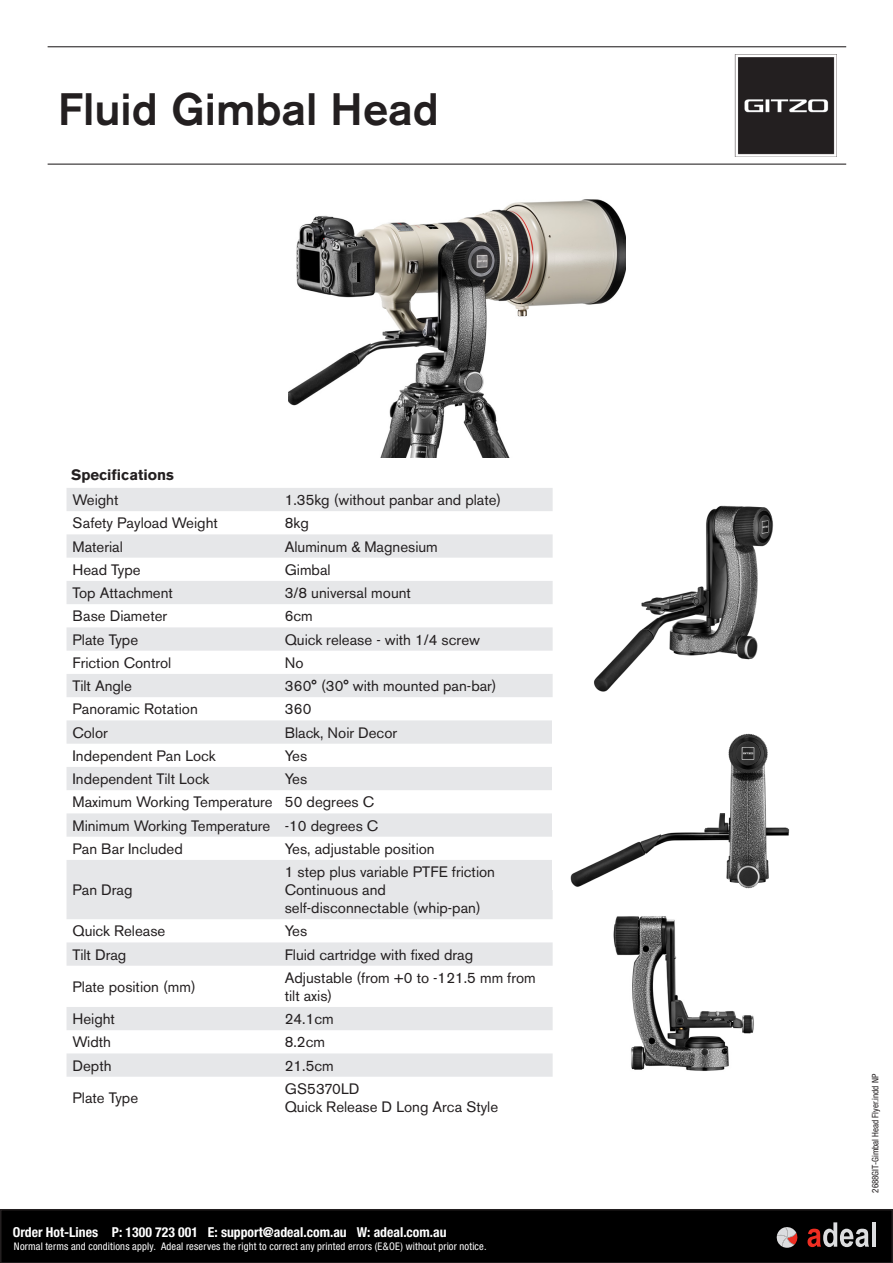
<style>
.page{position:relative;width:893px;height:1263px;background:#fff}
.page>*{position:absolute;margin:0;border:0;box-sizing:border-box;transform-origin:0 0}
.t1{font:500 45px "Akzidenz Grotesk BQ";color:#231f20}
.t2{font:15px/18px "Akzidenz Grotesk BE";color:#231f20}
.t3{font:700 15px "Akzidenz Grotesk BQ";color:#231f20}
.t4{font:700 condensed 13.65px "Helvetica Neue LT Std";color:#fff}
.Running_Text{font:condensed 10.5px "Helvetica Neue LT Std";letter-spacing:.02em;color:#fff}
.t5{font:condensed 9px "Helvetica Neue LT Std";color:#231f20}
</style>
<div class="page">
<div style="left:1px;top:1210px;width:891px;height:53px;background:#000"></div>
<div style="left:0;top:1209px;width:893px;height:54px;border:2px solid #231f20"></div>
<svg style="left:776px;top:1227px;width:22px;height:21px"></svg>
<svg style="left:807px;top:1222px;width:62px;height:25px"></svg>
<hr style="left:872px;top:1222px;width:4px;height:25px;background:#dcdddf">
<img style="left:735px;top:54px;width:102px;height:103px">
<hr style="left:48px;top:46px;width:798px;height:1px;background:#231f20">
<hr style="left:48px;top:164px;width:798px;height:1px;background:#231f20">
<svg style="left:67px;top:488px;width:486px;height:589px;fill:#e6e7e9"></svg>
<img style="left:570px;top:733px;width:220px;height:156px">
<img style="left:613px;top:916px;width:141px;height:155px">
<img style="left:594px;top:505px;width:180px;height:187px">
<img style="left:289px;top:199px;width:337px;height:258px">
<p class="t1" style="left:58px;top:82px;width:383px">Fluid Gimbal Head</p>
<p class="t3" style="left:71px;top:466px;width:105px">Specifications</p>
<p class="t2" style="left:73px;top:491px;width:47px">Weight</p>
<p class="t2" style="left:285px;top:491px;width:218px">1.35kg (without panbar and plate)</p>
<p class="t2" style="left:73px;top:514px;width:147px">Safety Payload Weight</p>
<p class="t2" style="left:285px;top:514px;width:26px">8kg</p>
<p class="t2" style="left:73px;top:537px;width:52px">Material</p>
<p class="t2" style="left:285px;top:537px;width:155px">Aluminum &amp; Magnesium</p>
<p class="t2" style="left:73px;top:561px;width:70px">Head Type</p>
<p class="t2" style="left:285px;top:561px;width:47px">Gimbal</p>
<p class="t2" style="left:73px;top:584px;width:102px">Top Attachment</p>
<p class="t2" style="left:285px;top:584px;width:128px">3/8 universal mount</p>
<p class="t2" style="left:73px;top:607px;width:96px">Base Diameter</p>
<p class="t2" style="left:285px;top:607px;width:30px">6cm</p>
<p class="t2" style="left:73px;top:630px;width:67px">Plate Type</p>
<p class="t2" style="left:285px;top:630px;width:197px">Quick release - with 1/4 screw</p>
<p class="t2" style="left:73px;top:654px;width:100px">Friction Control</p>
<p class="t2" style="left:285px;top:654px;width:20px">No</p>
<p class="t2" style="left:73px;top:677px;width:61px">Tilt Angle</p>
<p class="t2" style="left:285px;top:677px;width:213px">360° (30° with mounted pan-bar)</p>
<p class="t2" style="left:73px;top:700px;width:127px">Panoramic Rotation</p>
<p class="t2" style="left:285px;top:700px;width:28px">360</p>
<p class="t2" style="left:73px;top:723px;width:37px">Color</p>
<p class="t2" style="left:285px;top:723px;width:114px">Black, Noir Decor</p>
<p class="t2" style="left:73px;top:747px;width:145px">Independent Pan Lock</p>
<p class="t2" style="left:285px;top:747px;width:24px">Yes</p>
<p class="t2" style="left:73px;top:770px;width:138px">Independent Tilt Lock</p>
<p class="t2" style="left:285px;top:770px;width:24px">Yes</p>
<p class="t2" style="left:73px;top:793px;width:202px">Maximum Working Temperature</p>
<p class="t2" style="left:285px;top:793px;width:91px">50 degrees C</p>
<p class="t2" style="left:73px;top:816px;width:199px">Minimum Working Temperature</p>
<p class="t2" style="left:285px;top:816px;width:95px">-10 degrees C</p>
<p class="t2" style="left:73px;top:840px;width:112px">Pan Bar Included</p>
<p class="t2" style="left:285px;top:840px;width:151px">Yes, adjustable position</p>
<p class="t2" style="left:73px;top:881px;width:61px">Pan Drag</p>
<p class="t2" style="left:285px;top:863px;width:212px">1 step plus variable PTFE friction</p>
<p class="t2" style="left:285px;top:881px;width:197px">Continuous and self-disconnectable (whip-pan)</p>
<p class="t2" style="left:73px;top:922px;width:94px">Quick Release</p>
<p class="t2" style="left:285px;top:922px;width:24px">Yes</p>
<p class="t2" style="left:73px;top:945px;width:55px">Tilt Drag</p>
<p class="t2" style="left:285px;top:945px;width:190px">Fluid cartridge with fixed drag</p>
<p class="t2" style="left:73px;top:978px;width:125px">Plate position (mm)</p>
<p class="t2" style="left:285px;top:969px;width:252px">Adjustable (from +0 to -121.5 mm from tilt axis)</p>
<p class="t2" style="left:73px;top:1010px;width:44px">Height</p>
<p class="t2" style="left:285px;top:1010px;width:51px">24.1cm</p>
<p class="t2" style="left:73px;top:1033px;width:40px">Width</p>
<p class="t2" style="left:285px;top:1033px;width:42px">8.2cm</p>
<p class="t2" style="left:73px;top:1056px;width:41px">Depth</p>
<p class="t2" style="left:285px;top:1056px;width:51px">21.5cm</p>
<p class="t2" style="left:73px;top:1089px;width:67px">Plate Type</p>
<p class="t2" style="left:285px;top:1080px;width:76px">GS5370LD</p>
<p class="t2" style="left:285px;top:1098px;width:215px">Quick Release D Long Arca Style</p>
<p class="t4" style="left:13px;top:1224px;width:435px">Order Hot-Lines P: 1300 723 001 E: support@adeal.com.au W: adeal.com.au</p>
<p class="Running_Text" style="left:14px;top:1240px;width:474px">Normal terms and conditions apply. Adeal reserves the right to correct any printed errors (E&amp;OE) without prior notice.</p>
<p class="t5" style="left:870px;top:1193px;width:120px;rotate:-90deg">2688GIT-Gimbal Head Flyer.indd NP</p>
</div>
